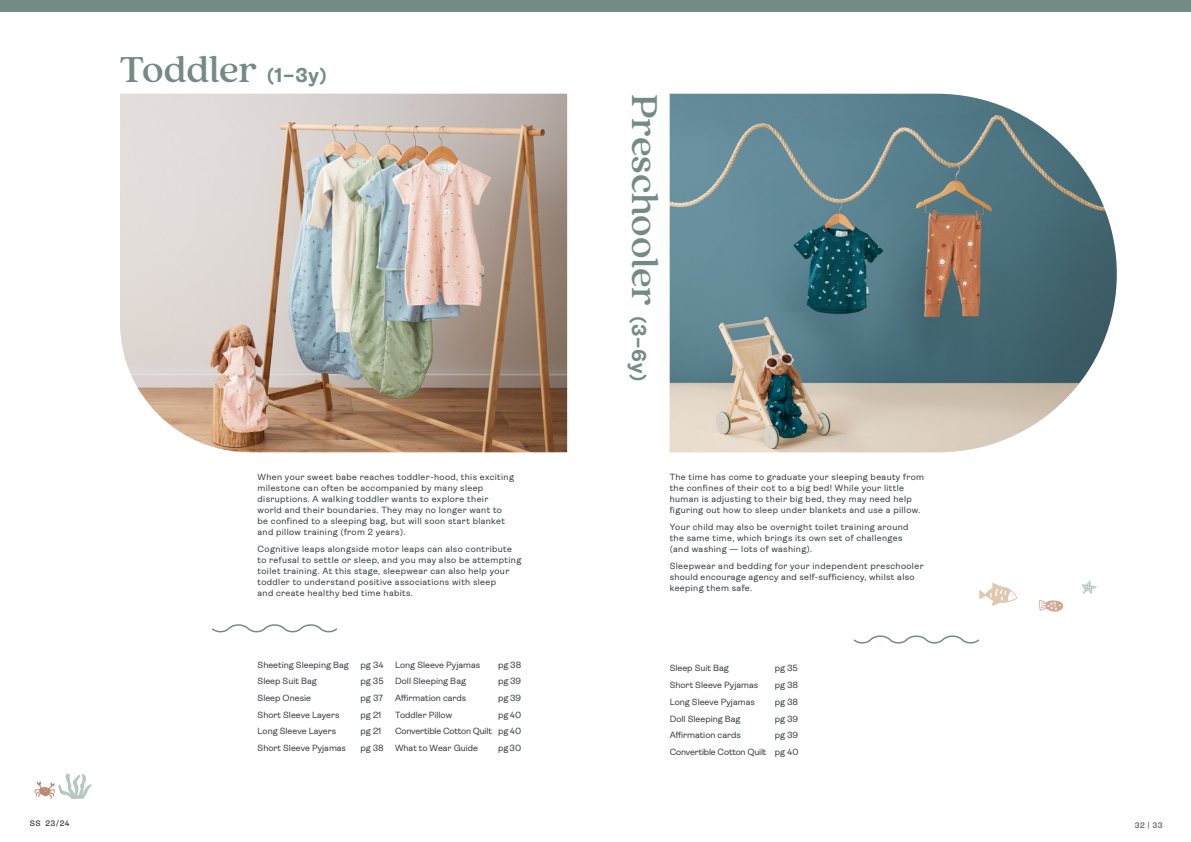
<style>
.page{position:relative;width:1191px;height:842px;background:#fff}
.page>*{position:absolute;margin:0;border:0;box-sizing:border-box;transform-origin:0 0}
.t1{font:500 40px "Quincy CF";letter-spacing:-.005em;color:#748b85}
.t2{font:9px/11px "Ambit";letter-spacing:.04em;color:#323d3e}
.t3{font:9px "Ambit";color:#323d3e}
.t4{font:9px/16.7px "Ambit";letter-spacing:-.02em;color:#323d3e;text-align:right}
.t5{font:600 8px "Ambit";color:#323d3e}
.t6{font:600 8px "Ambit";color:#58595b}
.s1{font-family:"Ambit";font-weight:700;font-size:20px}
</style>
<div class="page">
<img style="left:120px;top:94px;width:447px;height:358px">
<svg style="left:853px;top:635px;width:126px;height:9px"></svg>
<svg style="left:212px;top:624px;width:126px;height:9px"></svg>
<img style="left:669px;top:94px;width:447px;height:358px">
<svg style="left:35px;top:773px;width:56px;height:26px"></svg>
<div style="left:0;top:0;width:1191px;height:12px;background:#748b85"></div>
<svg style="left:979px;top:583px;width:38px;height:23px"></svg>
<svg style="left:1039px;top:600px;width:24px;height:12px"></svg>
<svg style="left:1081px;top:580px;width:16px;height:14px"></svg>
<h1 class="t1" style="left:120px;top:46px;width:209px">Toddler <span class="s1">(1–3y)</span></h1>
<p class="t2" style="left:257px;top:472px;width:258px">When your sweet babe reaches toddler-hood, this exciting milestone can often be accompanied by many sleep disruptions. A walking toddler wants to explore their world and their boundaries. They may no longer want to be confined to a sleeping bag, but will soon start blanket and pillow training (from 2 years).</p>
<p class="t2" style="left:257px;top:543px;width:265px">Cognitive leaps alongside motor leaps can also contribute to refusal to settle or sleep, and you may also be attempting toilet training. At this stage, sleepwear can also help your toddler to understand positive associations with sleep<br>and create healthy bed time habits.</p>
<p class="t3" style="left:257px;top:659px;width:93px">Sheeting Sleeping Bag</p>
<p class="t2" style="left:360px;top:659px;width:25px">pg 34</p>
<p class="t3" style="left:257px;top:676px;width:61px">Sleep Suit Bag</p>
<p class="t2" style="left:360px;top:676px;width:25px">pg 35</p>
<p class="t3" style="left:257px;top:693px;width:55px">Sleep Onesie</p>
<p class="t2" style="left:360px;top:692px;width:24px">pg 37</p>
<p class="t3" style="left:257px;top:709px;width:83px">Short Sleeve Layers</p>
<p class="t2" style="left:360px;top:709px;width:22px">pg 21</p>
<p class="t3" style="left:257px;top:726px;width:80px">Long Sleeve Layers</p>
<p class="t2" style="left:360px;top:726px;width:22px">pg 21</p>
<p class="t3" style="left:257px;top:743px;width:90px">Short Sleeve Pyjamas</p>
<p class="t2" style="left:360px;top:742px;width:25px">pg 38</p>
<p class="t3" style="left:395px;top:659px;width:87px">Long Sleeve Pyjamas</p>
<p class="t2" style="left:498px;top:659px;width:25px">pg 38</p>
<p class="t3" style="left:395px;top:676px;width:72px">Doll Sleeping Bag</p>
<p class="t2" style="left:498px;top:676px;width:25px">pg 39</p>
<p class="t3" style="left:395px;top:693px;width:73px">Affirmation cards</p>
<p class="t2" style="left:498px;top:692px;width:25px">pg 39</p>
<p class="t3" style="left:395px;top:709px;width:59px">Toddler Pillow</p>
<p class="t2" style="left:395px;top:706px;width:128px;line-height:16.7px;text-align:justify;text-indent:103px">pg 40<br>Convertible Cotton Quilt pg 40<br>What to Wear Guide</p>
<p class="t2" style="left:498px;top:742px;width:25px">pg 30</p>
<h1 class="t1" style="left:668px;top:94px;width:289px;rotate:90deg">Preschooler <span class="s1">(3–6y)</span></h1>
<p class="t2" style="left:669px;top:472px;width:256px">The time has come to graduate your sleeping beauty from the confines of their cot to a big bed! While your little human is adjusting to their big bed, they may need help figuring out how to sleep under blankets and use a pillow.</p>
<p class="t2" style="left:669px;top:521px;width:240px">Your child may also be overnight toilet training around the same time, which brings its own set of challenges (and washing — lots of washing).</p>
<p class="t2" style="left:669px;top:560px;width:255px">Sleepwear and bedding for your independent preschooler should encourage agency and self-sufficiency, whilst also keeping them safe.</p>
<p class="t3" style="left:669px;top:663px;width:61px">Sleep Suit Bag</p>
<p class="t2" style="left:774px;top:663px;width:25px">pg 35</p>
<p class="t3" style="left:669px;top:680px;width:90px">Short Sleeve Pyjamas</p>
<p class="t2" style="left:775px;top:680px;width:25px">pg 38</p>
<p class="t3" style="left:669px;top:697px;width:87px">Long Sleeve Pyjamas</p>
<p class="t2" style="left:775px;top:696px;width:25px">pg 38</p>
<p class="t3" style="left:669px;top:713px;width:72px">Doll Sleeping Bag</p>
<p class="t2" style="left:775px;top:713px;width:25px">pg 39</p>
<p class="t3" style="left:669px;top:730px;width:73px">Affirmation cards</p>
<p class="t4" style="left:669px;top:727px;width:130px">pg 39<br>Convertible Cotton Quilt pg 40</p>
<p class="t5" style="left:30px;top:819px;width:41px">SS 23/24</p>
<p class="t6" style="left:1134px;top:820px;width:29px">32 | 33</p>
</div>
